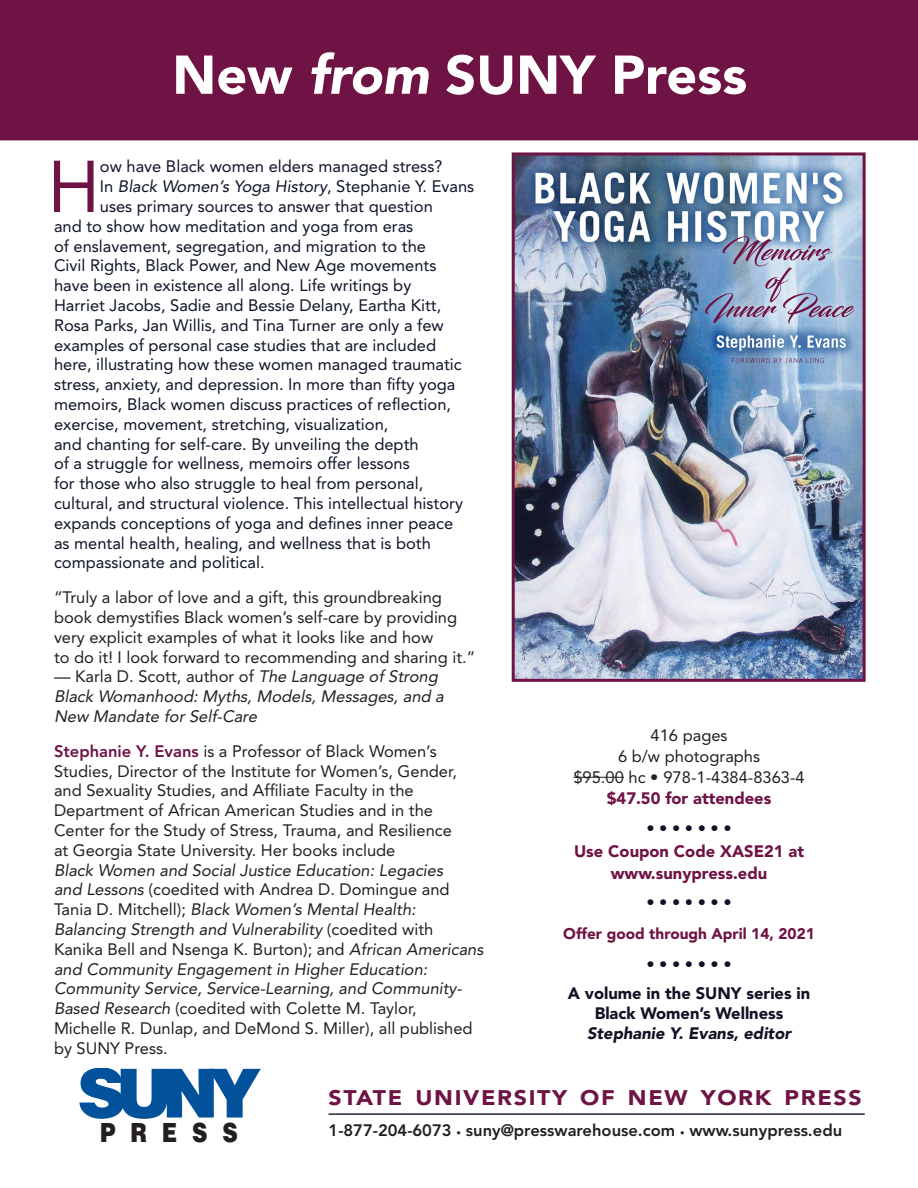
<style>
.page{position:relative;width:918px;height:1188px;background:#fff}
.page>*{position:absolute;margin:0;border:0;box-sizing:border-box;transform-origin:0 0}
.t1{font:72.45px "Avenir";color:#6f1344}
.t2{font:900 67.65px "Helvetica";color:#01529a}
.t3{font:900 54px "Avenir";color:#fff}
.t4{font:900 26.4px "Helvetica";letter-spacing:.7em;color:#231f20;scale:.81 1}
.t5{font:900 21px "Avenir";letter-spacing:.07em;color:#6f1344;scale:1.1 1}
.t6{font:16.5px/19.8px "Avenir";color:#231f20}
.t7{font:16.5px "Avenir";color:#0e1427}
.t8{font:italic 16.5px/19.8px "Avenir";color:#231f20}
.Times{font:800 16.5px "Avenir";color:#231f20}
.t9{font:900 16.5px/22.2px "Avenir";color:#6f1344;text-align:center}
.t10{font:900 16.5px/19.8px "Avenir";color:#121226;text-align:center}
.t11{font:italic 16.5px "Avenir";color:#0e1427}
.t12{font:italic 900 16.5px "Avenir";color:#121226}
.t13{font:16.5px "Avenir";color:#121226}
.t14{font:900 15.3px "Avenir";color:#6f1344}
.s1{font-style:italic}
.s2{font-style:normal}
.s3{font-weight:800;color:#6f1344}
.s4{font-size:9px}
</style>
<div class="page">
<div style="left:0;top:0;width:918px;height:140px;background:#6f1344"></div>
<hr style="left:329px;top:1113px;width:536px;height:2px;background:#121226">
<img style="left:516px;top:156px;width:346px;height:522px">
<div style="left:512px;top:152px;width:354px;height:530px;border:3px solid #6f1344"></div>
<hr style="left:573px;top:777px;width:51px;height:1px;background:#231f20">
<p class="t3" style="left:172px;top:42px;width:576px">New <span class="s1">from</span> SUNY Press</p>
<p class="t1" style="left:48px;top:145px;width:54px">H</p>
<p class="t7" style="left:100px;top:157px;width:344px">ow have Black women elders managed stress?</p>
<p class="t11" style="left:100px;top:177px;width:376px"><span class="s2">In</span> Black Women’s Yoga History<span class="s2">, Stephanie Y. Evans</span></p>
<p class="t7" style="left:100px;top:197px;width:334px">uses primary sources to answer that question</p>
<p class="t7" style="left:54px;top:216px;width:361px">and to show how meditation and yoga from eras</p>
<p class="t7" style="left:54px;top:236px;width:374px">of enslavement, segregation, and migration to the</p>
<p class="t7" style="left:54px;top:256px;width:384px">Civil Rights, Black Power, and New Age movements</p>
<p class="t7" style="left:54px;top:276px;width:359px">have been in existence all along. Life writings by</p>
<p class="t7" style="left:54px;top:296px;width:389px">Harriet Jacobs, Sadie and Bessie Delany, Eartha Kitt,</p>
<p class="t7" style="left:54px;top:315px;width:391px">Rosa Parks, Jan Willis, and Tina Turner are only a few</p>
<p class="t7" style="left:54px;top:335px;width:384px">examples of personal case studies that are included</p>
<p class="t7" style="left:54px;top:355px;width:409px">here, illustrating how these women managed traumatic</p>
<p class="t7" style="left:54px;top:375px;width:403px">stress, anxiety, and depression. In more than fifty yoga</p>
<p class="t7" style="left:54px;top:395px;width:399px">memoirs, Black women discuss practices of reflection,</p>
<p class="t7" style="left:54px;top:414px;width:336px">exercise, movement, stretching, visualization,</p>
<p class="t7" style="left:54px;top:434px;width:366px">and chanting for self-care. By unveiling the depth</p>
<p class="t7" style="left:54px;top:454px;width:357px">of a struggle for wellness, memoirs offer lessons</p>
<p class="t7" style="left:54px;top:474px;width:371px">for those who also struggle to heal from personal,</p>
<p class="t7" style="left:54px;top:494px;width:410px">cultural, and structural violence. This intellectual history</p>
<p class="t7" style="left:54px;top:513px;width:401px">expands conceptions of yoga and defines inner peace</p>
<p class="t7" style="left:54px;top:533px;width:378px">as mental health, healing, and wellness that is both</p>
<p class="t7" style="left:54px;top:553px;width:212px">compassionate and political.</p>
<p class="t6" style="left:54px;top:588px;width:423px">“Truly a labor of love and a gift, this groundbreaking book demystifies Black women’s self-care by providing very explicit examples of what it looks like and how<br>to do it! I look forward to recommending and sharing it.”</p>
<p class="t8" style="left:54px;top:667px;width:395px"><span class="s2">— Karla D. Scott, author of</span> The Language of Strong<br>Black Womanhood: Myths, Models, Messages, and a<br>New Mandate for Self-Care</p>
<p class="t6" style="left:54px;top:741px;width:431px"><span class="s3">Stephanie Y. Evans</span> is a Professor of Black Women’s Studies, Director of the Institute for Women’s, Gender, and Sexuality Studies, and Affiliate Faculty in the Department of African American Studies and in the Center for the Study of Stress, Trauma, and Resilience<br>at Georgia State University. Her books include<br><span class="s1">Black Women and Social Justice Education: Legacies<br>and Lessons</span> (coedited with Andrea D. Domingue and Tania D. Mitchell); <span class="s1">Black Women’s Mental Health:<br>Balancing Strength and Vulnerability</span> (coedited with Kanika Bell and Nsenga K. Burton); and <span class="s1">African Americans and Community Engagement in Higher Education:<br>Community Service, Service-Learning, and Community-Based Research</span> (coedited with Colette M. Taylor,<br>Michelle R. Dunlap, and DeMond S. Miller), all published by SUNY Press.</p>
<p class="t6" style="left:651px;top:725px;width:79px">416 pages</p>
<p class="t6" style="left:618px;top:746px;width:144px">6 b/w photographs</p>
<p class="t6" style="left:573px;top:767px;width:233px">$95.00 hc • 978-1-4384-8363-4</p>
<p class="t9" style="left:607px;top:787px;width:166px">$47.50 for attendees</p>
<p class="t13" style="left:646px;top:819px;width:87px">• • • • • • •</p>
<p class="t9" style="left:574px;top:840px;width:231px">Use Coupon Code XASE21 at www.sunypress.edu</p>
<p class="t13" style="left:646px;top:892px;width:87px">• • • • • • •</p>
<p class="t14" style="left:563px;top:924px;width:253px">Offer good through April 14, 2021</p>
<p class="t13" style="left:646px;top:955px;width:87px">• • • • • • •</p>
<p class="t10" style="left:568px;top:983px;width:244px">A volume in the SUNY series in<br>Black Women’s Wellness</p>
<p class="t12" style="left:587px;top:1023px;width:206px">Stephanie Y. Evans, editor</p>
<p class="t2" style="left:77px;top:1049px;width:185px">SUNY</p>
<p class="t4" style="left:100px;top:1115px;width:172px">PRESS</p>
<p class="t5" style="left:329px;top:1085px;width:486px">STATE UNIVERSITY OF NEW YORK PRESS</p>
<p class="Times" style="left:329px;top:1120px;width:515px">1-877-204-6073 <span class="s4">•</span> suny@presswarehouse.com <span class="s4">•</span> www.sunypress.edu</p>
</div>
